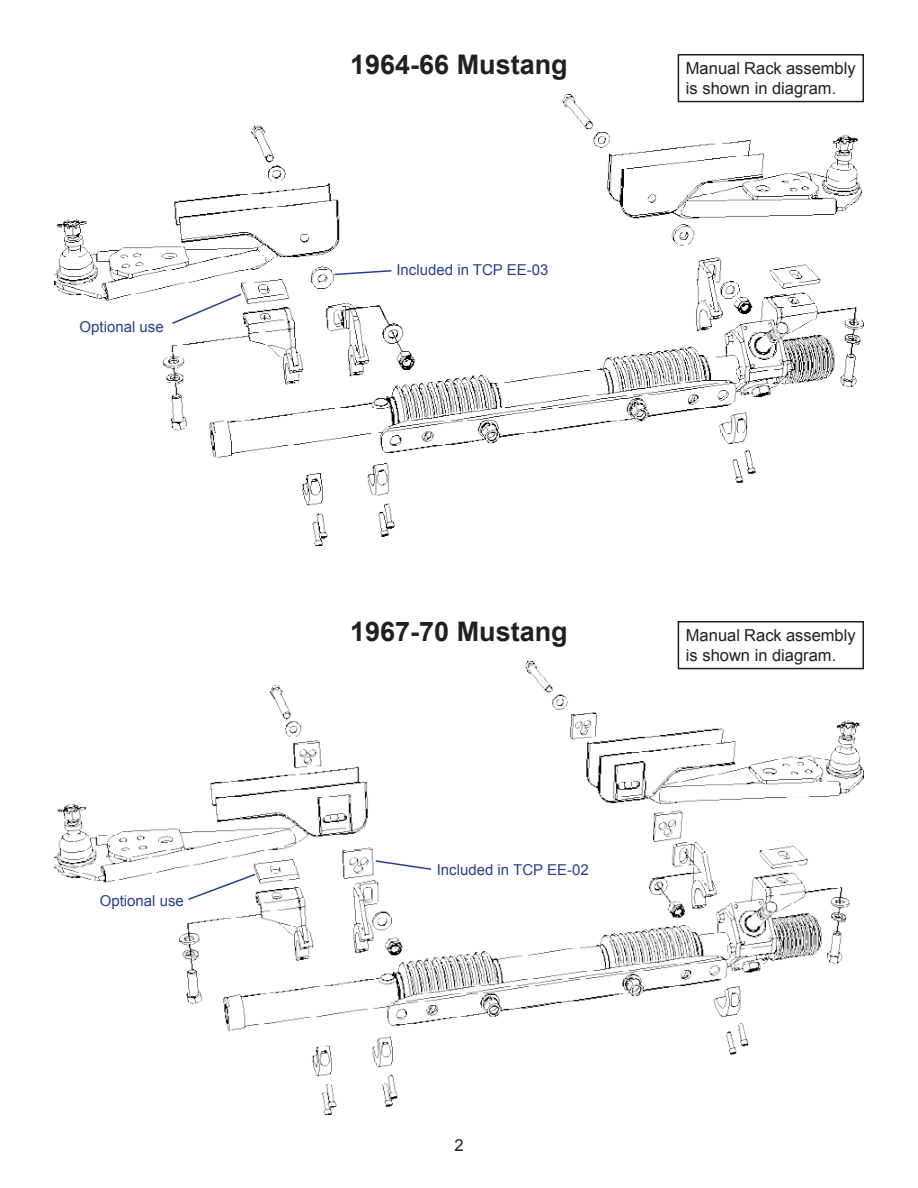
<style>
.page{position:relative;width:918px;height:1188px;background:#fff}
.page>*{position:absolute;margin:0;border:0;box-sizing:border-box;transform-origin:0 0}
.Heading_2{font:700 27px "Arial";color:#231f20}
.Body_Text{font:16.5px/19.8px "Arial";color:#231f20}
.Body_Text-2{font:15px "Arial";color:#253f8e}
</style>
<div class="page">
<img style="left:54px;top:94px;width:810px;height:451px">
<svg style="left:333px;top:269px;width:60px;height:7px"></svg>
<svg style="left:170px;top:292px;width:73px;height:33px"></svg>
<img style="left:54px;top:662px;width:810px;height:452px">
<svg style="left:187px;top:873px;width:70px;height:28px"></svg>
<svg style="left:374px;top:859px;width:59px;height:12px"></svg>
<div style="left:678px;top:621px;width:186px;height:48px;border:2px solid #231f20"></div>
<div style="left:678px;top:54px;width:186px;height:48px;border:2px solid #231f20"></div>
<p class="Body_Text-2" style="left:80px;top:316px;width:86px">Optional use</p>
<p class="Body_Text-2" style="left:100px;top:891px;width:86px">Optional use</p>
<p class="Heading_2" style="left:350px;top:46px;width:219px">1964-66 Mustang</p>
<p class="Body_Text-2" style="left:396px;top:260px;width:154px">Included in TCP EE-03</p>
<p class="Body_Text" style="left:686px;top:59px;width:171px">Manual Rack assembly is shown in diagram.</p>
<p class="Heading_2" style="left:350px;top:613px;width:219px">1967-70 Mustang</p>
<p class="Body_Text-2" style="left:437px;top:860px;width:154px">Included in TCP EE-02</p>
<p class="Body_Text" style="left:686px;top:626px;width:171px">Manual Rack assembly is shown in diagram.</p>
<p class="Body_Text" style="left:454px;top:1136px;width:11px">2</p>
</div>
